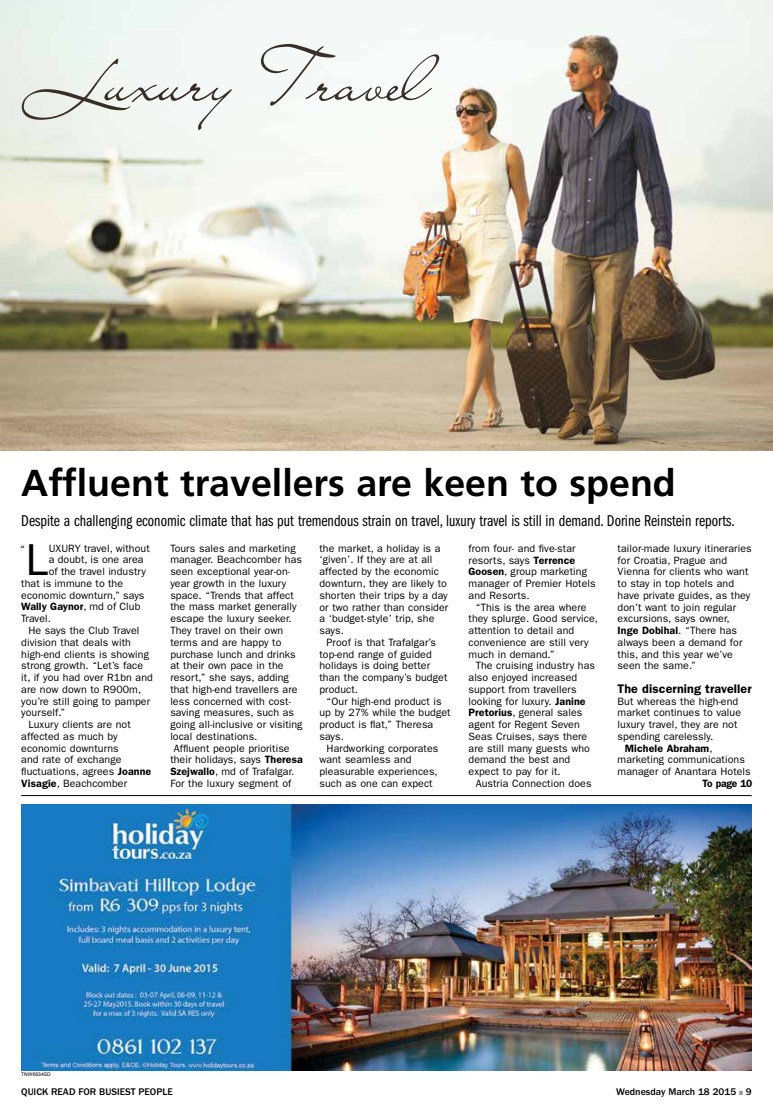
<style>
.page{position:relative;width:773px;height:1113px;background:#fff}
.page>*{position:absolute;margin:0;border:0;box-sizing:border-box;transform-origin:0 0}
.t1{font:69.75px "Lainie Day SH";color:#382e27}
.t2{font:44.88px "ITC Franklin Gothic Std";color:#000}
.t3{font:700 37.5px "Frutiger LT Std";color:#000}
.t4{font:16.25px "ITC Franklin Gothic Std Bk Cp";color:#000}
.t5{font:600 12.5px "ITC Franklin Gothic Std";letter-spacing:.005em;color:#000}
.t6{font:11.12px "ITC Franklin Gothic Std";color:#000}
.t7{font:10.62px/11.8px "ITC Franklin Gothic Std";letter-spacing:.005em;color:#000}
.t8{font:600 10.62px "ITC Franklin Gothic Std";letter-spacing:.005em;color:#000}
.t9{font:600 10.62px "ITC Franklin Gothic Std";letter-spacing:.005em;color:#000;scale:.96 1}
.t10{font:500 10px "ITC Franklin Gothic Std";color:#000}
.t11{font:5px "Arial";color:#000}
.s1{font-weight:400}
.s2{font-weight:600}
.s3{color:#939598}
</style>
<div class="page">
<hr style="left:21px;top:795px;width:730px;height:1px;background:#000">
<img style="left:0;top:0;width:772px;height:450px">
<img style="left:21px;top:804px;width:730px;height:266px">
<p class="t1" style="left:25px;top:34px;width:406px">Luxury Travel</p>
<p class="t3" style="left:21px;top:461px;width:656px">Affluent travellers are keen to spend</p>
<p class="t4" style="left:21px;top:511px;width:715px">Despite a challenging economic climate that has put tremendous strain on travel, luxury travel is still in demand. Dorine Reinstein reports.</p>
<p class="t6" style="left:20px;top:542px;width:7px">“</p>
<p class="t2" style="left:25px;top:534px;width:24px">L</p>
<p class="t7" style="left:49px;top:542px;width:102px">UXURY travel, without</p>
<p class="t7" style="left:49px;top:554px;width:96px">a doubt, is one area</p>
<p class="t7" style="left:49px;top:566px;width:99px">of the travel industry</p>
<p class="t7" style="left:21px;top:577px;width:103px">that is immune to the</p>
<p class="t7" style="left:21px;top:589px;width:125px">economic downturn,” says</p>
<p class="t8" style="left:21px;top:600px;width:121px">Wally Gaynor<span class="s1">, md of Club</span></p>
<p class="t7" style="left:21px;top:613px;width:31px">Travel.</p>
<p class="t7" style="left:28px;top:624px;width:112px">He says the Club Travel</p>
<p class="t7" style="left:21px;top:636px;width:111px">division that deals with</p>
<p class="t7" style="left:21px;top:648px;width:129px">high-end clients is showing</p>
<p class="t7" style="left:21px;top:660px;width:123px">strong growth. “Let’s face</p>
<p class="t7" style="left:21px;top:671px;width:133px">it, if you had over R1bn and</p>
<p class="t7" style="left:21px;top:683px;width:121px">are now down to R900m,</p>
<p class="t7" style="left:21px;top:695px;width:130px">you’re still going to pamper</p>
<p class="t7" style="left:21px;top:707px;width:46px">yourself.”</p>
<p class="t7" style="left:28px;top:718px;width:104px">Luxury clients are not</p>
<p class="t7" style="left:21px;top:730px;width:98px">affected as much by</p>
<p class="t7" style="left:21px;top:742px;width:99px">economic downturns</p>
<p class="t7" style="left:21px;top:754px;width:102px">and rate of exchange</p>
<p class="t7" style="left:21px;top:765px;width:131px">fluctuations, agrees <span class="s2">Joanne</span></p>
<p class="t7" style="left:21px;top:777px;width:107px"><span class="s2">Visagie</span>, Beachcomber</p>
<p class="t7" style="left:170px;top:542px;width:127px">Tours sales and marketing</p>
<p class="t7" style="left:170px;top:554px;width:133px">manager. Beachcomber has</p>
<p class="t7" style="left:170px;top:566px;width:121px">seen exceptional year-on-</p>
<p class="t7" style="left:170px;top:577px;width:118px">year growth in the luxury</p>
<p class="t7" style="left:170px;top:589px;width:125px">space. “Trends that affect</p>
<p class="t7" style="left:170px;top:601px;width:128px">the mass market generally</p>
<p class="t7" style="left:170px;top:613px;width:123px">escape the luxury seeker.</p>
<p class="t7" style="left:170px;top:624px;width:114px">They travel on their own</p>
<p class="t7" style="left:170px;top:636px;width:112px">terms and are happy to</p>
<p class="t7" style="left:170px;top:648px;width:127px">purchase lunch and drinks</p>
<p class="t7" style="left:170px;top:660px;width:115px">at their own pace in the</p>
<p class="t7" style="left:170px;top:671px;width:120px">resort,” she says, adding</p>
<p class="t7" style="left:170px;top:683px;width:129px">that high-end travellers are</p>
<p class="t7" style="left:170px;top:695px;width:122px">less concerned with cost-</p>
<p class="t7" style="left:170px;top:707px;width:125px">saving measures, such as</p>
<p class="t7" style="left:170px;top:718px;width:134px">going all-inclusive or visiting</p>
<p class="t7" style="left:170px;top:730px;width:89px">local destinations.</p>
<p class="t7" style="left:174px;top:742px;width:117px">Affluent people prioritise</p>
<p class="t7" style="left:170px;top:754px;width:134px">their holidays, says <span class="s2">Theresa</span></p>
<p class="t7" style="left:170px;top:765px;width:125px"><span class="s2">Szejwallo</span>, md of Trafalgar.</p>
<p class="t7" style="left:170px;top:777px;width:122px">For the luxury segment of</p>
<p class="t7" style="left:319px;top:542px;width:123px">the market, a holiday is a</p>
<p class="t7" style="left:319px;top:554px;width:114px">‘given’. If they are at all</p>
<p class="t7" style="left:319px;top:566px;width:121px">affected by the economic</p>
<p class="t7" style="left:319px;top:577px;width:129px">downturn, they are likely to</p>
<p class="t7" style="left:319px;top:589px;width:130px">shorten their trips by a day</p>
<p class="t7" style="left:319px;top:601px;width:130px">or two rather than consider</p>
<p class="t7" style="left:319px;top:613px;width:116px">a ‘budget-style’ trip, she</p>
<p class="t7" style="left:319px;top:624px;width:26px">says.</p>
<p class="t7" style="left:326px;top:636px;width:111px">Proof is that Trafalgar’s</p>
<p class="t7" style="left:319px;top:648px;width:114px">top-end range of guided</p>
<p class="t7" style="left:319px;top:660px;width:112px">holidays is doing better</p>
<p class="t7" style="left:319px;top:671px;width:129px">than the company’s budget</p>
<p class="t7" style="left:319px;top:683px;width:40px">product.</p>
<p class="t7" style="left:326px;top:695px;width:117px">“Our high-end product is</p>
<p class="t7" style="left:319px;top:707px;width:133px">up by 27% while the budget</p>
<p class="t7" style="left:319px;top:718px;width:115px">product is flat,” Theresa</p>
<p class="t7" style="left:319px;top:730px;width:26px">says.</p>
<p class="t7" style="left:326px;top:742px;width:113px">Hardworking corporates</p>
<p class="t7" style="left:319px;top:754px;width:94px">want seamless and</p>
<p class="t7" style="left:319px;top:765px;width:120px">pleasurable experiences,</p>
<p class="t7" style="left:319px;top:777px;width:115px">such as one can expect</p>
<p class="t7" style="left:468px;top:542px;width:108px">from four- and five-star</p>
<p class="t7" style="left:468px;top:554px;width:108px">resorts, says <span class="s2">Terrence</span></p>
<p class="t7" style="left:468px;top:566px;width:120px"><span class="s2">Goosen</span>, group marketing</p>
<p class="t7" style="left:468px;top:577px;width:129px">manager of Premier Hotels</p>
<p class="t7" style="left:468px;top:589px;width:63px">and Resorts.</p>
<p class="t7" style="left:475px;top:601px;width:112px">“This is the area where</p>
<p class="t7" style="left:468px;top:613px;width:131px">they splurge. Good service,</p>
<p class="t7" style="left:468px;top:624px;width:107px">attention to detail and</p>
<p class="t7" style="left:468px;top:636px;width:122px">convenience are still very</p>
<p class="t7" style="left:468px;top:648px;width:88px">much in demand.”</p>
<p class="t7" style="left:475px;top:660px;width:121px">The cruising industry has</p>
<p class="t7" style="left:468px;top:671px;width:110px">also enjoyed increased</p>
<p class="t7" style="left:468px;top:683px;width:110px">support from travellers</p>
<p class="t7" style="left:468px;top:695px;width:118px">looking for luxury. <span class="s2">Janine</span></p>
<p class="t7" style="left:468px;top:707px;width:115px"><span class="s2">Pretorius</span>, general sales</p>
<p class="t7" style="left:468px;top:718px;width:113px">agent for Regent Seven</p>
<p class="t7" style="left:468px;top:730px;width:120px">Seas Cruises, says there</p>
<p class="t7" style="left:468px;top:742px;width:123px">are still many guests who</p>
<p class="t7" style="left:468px;top:754px;width:103px">demand the best and</p>
<p class="t7" style="left:468px;top:765px;width:94px">expect to pay for it.</p>
<p class="t7" style="left:475px;top:777px;width:117px">Austria Connection does</p>
<p class="t7" style="left:617px;top:542px;width:135px">tailor-made luxury itineraries for Croatia, Prague and<br>Vienna for clients who want to stay in top hotels and have private guides, as they don’t want to join regular excursions, says owner,<br><span class="s2">Inge Dobihal</span>. “There has always been a demand for this, and this year we’ve seen the same.”</p>
<p class="t5" style="left:617px;top:681px;width:135px">The discerning traveller</p>
<p class="t7" style="left:617px;top:695px;width:122px">But whereas the high-end</p>
<p class="t7" style="left:617px;top:707px;width:125px">market continues to value</p>
<p class="t7" style="left:617px;top:718px;width:121px">luxury travel, they are not</p>
<p class="t7" style="left:617px;top:730px;width:97px">spending carelessly.</p>
<p class="t8" style="left:624px;top:741px;width:89px">Michele Abraham<span class="s1">,</span></p>
<p class="t7" style="left:617px;top:754px;width:129px">marketing communications</p>
<p class="t7" style="left:617px;top:765px;width:135px">manager of Anantara Hotels</p>
<p class="t9" style="left:702px;top:777px;width:53px">To page 10</p>
<p class="t11" style="left:21px;top:1070px;width:31px">TNW6934SD</p>
<p class="t10" style="left:21px;top:1086px;width:90px">QUICK READ FOR busies</p>
<p class="t10" style="left:131px;top:1086px;width:42px">t people</p>
<p class="t10" style="left:616px;top:1086px;width:137px">Wednesday March 18 2015 <span class="s3">■</span> 9</p>
</div>
